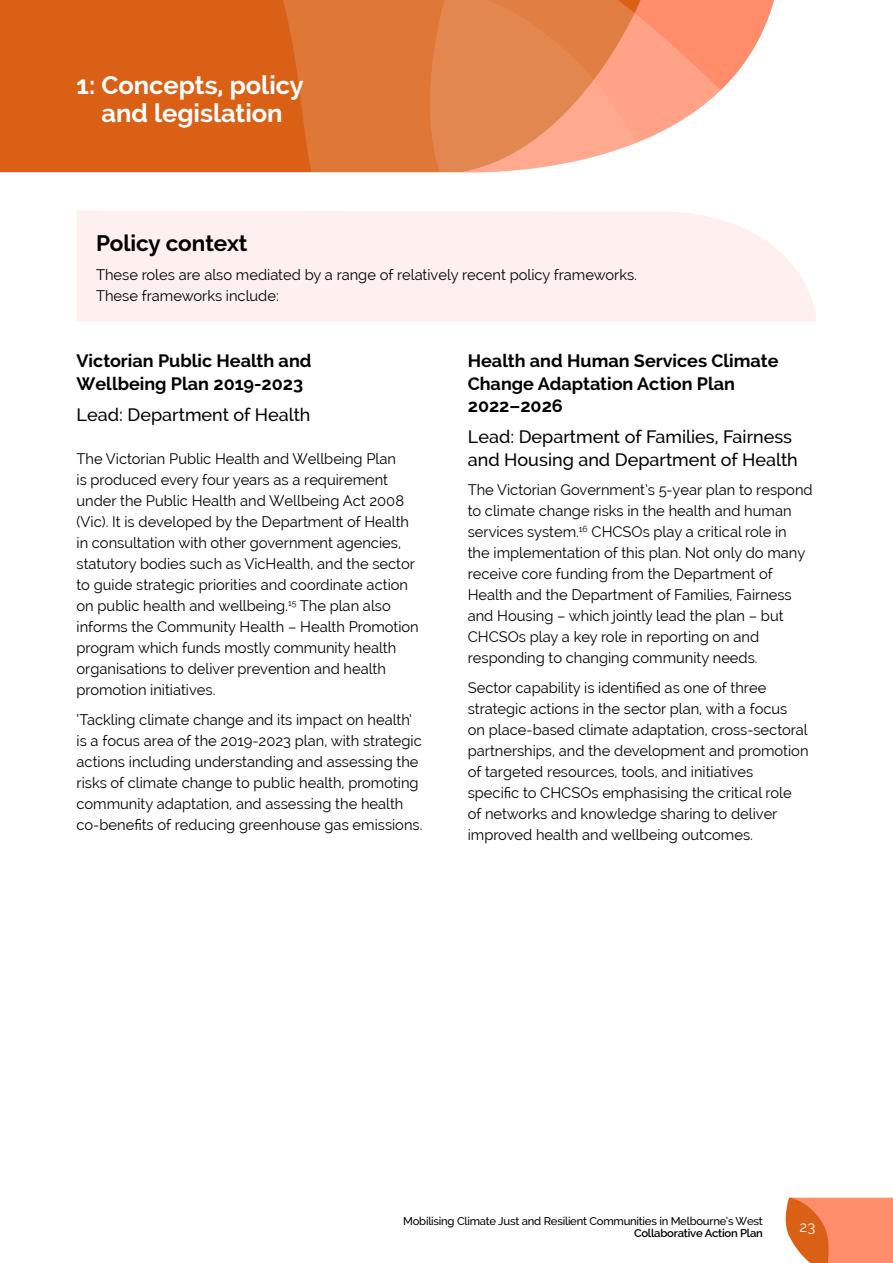
<style>
.page{position:relative;width:893px;height:1263px;background:#fff}
.page>*{position:absolute;margin:0;border:0;box-sizing:border-box;transform-origin:0 0}
.Big_heading{font:700 25.5px/28.5px "Raleway";color:#fff;text-align:center}
.Middle_Heading{font:700 22.5px "Raleway";color:#000}
.small_heading{font:700 18px/22.5px "Raleway";color:#000}
.small_heading-2{font:500 18px/22.5px "Raleway";color:#000}
.small_heading-3{font:15px/21px "Raleway";color:#000}
.TEXT{font:15px/21px "Raleway";color:#000}
.TEXT-2{font:15px "Raleway";color:#fff}
.t1{font:500 11.25px "Raleway";letter-spacing:-.02em;color:#000}
.t2{font:600 11.25px "Raleway";letter-spacing:-.02em;color:#000}
</style>
<div class="page">
<div style="left:77px;top:211px;width:739px;height:110px;background:#fef0ee"></div>
<div style="left:0;top:0;width:266px;height:172px;background:#da6016"></div>
<svg style="left:266px;top:0;width:182px;height:173px;fill:#df7737"></svg>
<svg style="left:448px;top:0;width:326px;height:173px"></svg>
<svg style="left:785px;top:1197px;width:108px;height:66px"></svg>
<p class="Big_heading" style="left:77px;top:70px;width:229px">1: Concepts, policy and legislation</p>
<p class="Middle_Heading" style="left:96px;top:230px;width:153px">Policy context</p>
<p class="small_heading-3" style="left:96px;top:264px;width:542px">These roles are also mediated by a range of relatively recent policy frameworks.<br>These frameworks include:</p>
<p class="small_heading" style="left:77px;top:350px;width:237px">Victorian Public Health and<br>Wellbeing Plan 2019-2023</p>
<p class="small_heading-2" style="left:77px;top:403px;width:235px">Lead: Department of Health</p>
<p class="small_heading-3" style="left:77px;top:448px;width:344px">The Victorian Public Health and Wellbeing Plan<br>is produced every four years as a requirement under the Public Health and Wellbeing Act 2008 (Vic). It is developed by the Department of Health in consultation with other government agencies, statutory bodies such as VicHealth, and the sector to guide strategic priorities and coordinate action on public health and wellbeing.<sup>15</sup> The plan also informs the Community Health – Health Promotion program which funds mostly community health organisations to deliver prevention and health promotion initiatives.</p>
<p class="TEXT" style="left:77px;top:709px;width:347px">‘Tackling climate change and its impact on health’ is a focus area of the 2019-2023 plan, with strategic actions including understanding and assessing the risks of climate change to public health, promoting community adaptation, and assessing the health co-benefits of reducing greenhouse gas emissions.</p>
<p class="small_heading" style="left:468px;top:350px;width:312px">Health and Human Services Climate<br>Change Adaptation Action Plan<br>2022–2026</p>
<p class="small_heading-2" style="left:468px;top:425px;width:332px">Lead: Department of Families, Fairness and Housing and Department of Health</p>
<p class="small_heading-3" style="left:468px;top:479px;width:346px">The Victorian Government’s 5-year plan to respond to climate change risks in the health and human services system.<sup>16</sup> CHCSOs play a critical role in<br>the implementation of this plan. Not only do many receive core funding from the Department of Health and the Department of Families, Fairness and Housing – which jointly lead the plan – but CHCSOs play a key role in reporting on and responding to changing community needs.</p>
<p class="small_heading-3" style="left:468px;top:677px;width:342px">Sector capability is identified as one of three strategic actions in the sector plan, with a focus<br>on place-based climate adaptation, cross-sectoral partnerships, and the development and promotion of targeted resources, tools, and initiatives specific to CHCSOs emphasising the critical role of networks and knowledge sharing to deliver improved health and wellbeing outcomes.</p>
<p class="t1" style="left:403px;top:1214px;width:361px">Mobilising Climate Just and Resilient Communities in Melbourne’s West</p>
<p class="t2" style="left:634px;top:1226px;width:130px">Collaborative Action Plan</p>
<p class="TEXT-2" style="left:800px;top:1218px;width:17px">23</p>
</div>
